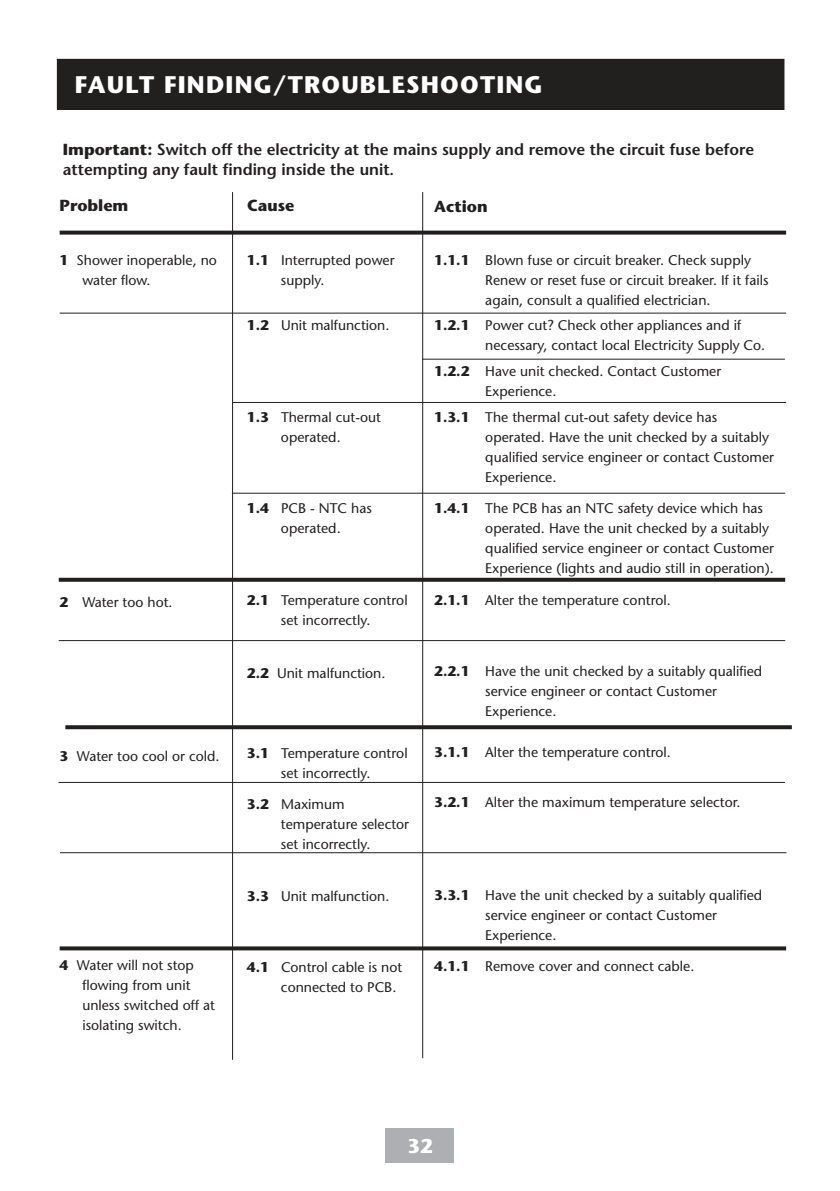
<style>
.page{position:relative;width:840px;height:1191px;background:#fff}
.page>*{position:absolute;margin:0;border:0;box-sizing:border-box;transform-origin:0 0}
.t1{font:700 24px "Stone Sans Std";letter-spacing:.05em;color:#fff}
.t2{font:700 20px "Stone Sans Std";color:#fff}
.t3{font:600 16px/20px "Stone Sans Std";color:#221f1f}
.t4{font:700 16px "Stone Sans Std";color:#221f1f}
.t5{font:500 14px/20px "Stone Sans Std";color:#221f1f}
.s1{font-weight:700}
</style>
<div class="page">
<div style="left:386px;top:1128px;width:68px;height:34px;background:#adafb2"></div>
<svg style="left:65px;top:725px;width:726px;height:4px;background:#2e2b2b"></svg>
<svg style="left:60px;top:946px;width:725px;height:4px;background:#383636"></svg>
<hr style="left:60px;top:313px;width:725px;height:1px;background:#221f1f">
<hr style="left:421px;top:359px;width:363px;height:1px;background:#221f1f">
<hr style="left:233px;top:402px;width:552px;height:1px;background:#221f1f">
<hr style="left:59px;top:640px;width:725px;height:1px;background:#221f1f">
<hr style="left:58px;top:782px;width:726px;height:1px;background:#221f1f">
<hr style="left:60px;top:852px;width:726px;height:1px;background:#221f1f">
<hr style="left:422px;top:192px;width:1px;height:866px;background:#221f1f">
<hr style="left:232px;top:192px;width:1px;height:867px;background:#221f1f">
<svg style="left:60px;top:231px;width:725px;height:4px;background:#373434"></svg>
<svg style="left:59px;top:578px;width:725px;height:4px;background:#2d2b2b"></svg>
<hr style="left:232px;top:493px;width:552px;height:1px;background:#221f1f">
<div style="left:57px;top:59px;width:726px;height:50px;background:#221f1f"></div>
<div style="left:57px;top:59px;width:727px;height:51px;border:1px solid #221f1f"></div>
<h1 class="t1" style="left:75px;top:75px;width:469px">FAULT FINDING/TROUBLESHOOTING</h1>
<p class="t3" style="left:63px;top:141px;width:692px"><span class="s1">Important:</span> Switch off the electricity at the mains supply and remove the circuit fuse before attempting any fault finding inside the unit.</p>
<p class="t4" style="left:60px;top:200px;width:70px">Problem</p>
<p class="t4" style="left:247px;top:200px;width:49px">Cause</p>
<p class="t4" style="left:434px;top:200px;width:55px">Action</p>
<p class="t5" style="left:82px;top:251px;width:136px;text-indent:-23px"><span class="s1">1</span> Shower inoperable, no water flow.</p>
<p class="t5" style="left:60px;top:594px;width:114px"><span class="s1">2</span> Water too hot.</p>
<p class="t5" style="left:60px;top:748px;width:161px"><span class="s1">3</span> Water too cool or cold.</p>
<p class="t5" style="left:82px;top:956px;width:134px;text-indent:-23px"><span class="s1">4</span> Water will not stop flowing from unit unless switched off at isolating switch.</p>
<p class="t5" style="left:281px;top:251px;width:115px;text-indent:-34px"><span class="s1">1.1</span> Interrupted power supply.</p>
<p class="t5" style="left:247px;top:317px;width:144px"><span class="s1">1.2</span> Unit malfunction.</p>
<p class="t5" style="left:247px;top:408px;width:135px;text-align:center"><span class="s1">1.3</span> Thermal cut-out operated.</p>
<p class="t5" style="left:247px;top:500px;width:126px;text-align:center"><span class="s1">1.4</span> PCB - NTC has operated.</p>
<p class="t5" style="left:247px;top:591px;width:162px;text-align:center"><span class="s1">2.1</span> Temperature control set incorrectly.</p>
<p class="t5" style="left:247px;top:665px;width:140px"><span class="s1">2.2</span> Unit malfunction.</p>
<p class="t5" style="left:247px;top:744px;width:162px;text-align:center"><span class="s1">3.1</span> Temperature control set incorrectly.</p>
<p class="t5" style="left:281px;top:796px;width:130px;text-indent:-34px"><span class="s1">3.2</span> Maximum temperature selector set incorrectly.</p>
<p class="t5" style="left:247px;top:887px;width:144px"><span class="s1">3.3</span> Unit malfunction.</p>
<p class="t5" style="left:281px;top:958px;width:123px;text-indent:-34px"><span class="s1">4.1</span> Control cable is not connected to PCB.</p>
<p class="t5" style="left:485px;top:251px;width:284px;text-indent:-51px"><span class="s1">1.1.1</span> Blown fuse or circuit breaker. Check supply<br>Renew or reset fuse or circuit breaker. If it fails again, consult a qualified electrician.</p>
<p class="t5" style="left:485px;top:317px;width:281px;text-indent:-51px"><span class="s1">1.2.1</span> Power cut? Check other appliances and if necessary, contact local Electricity Supply Co.</p>
<p class="t5" style="left:485px;top:363px;width:237px;text-indent:-51px"><span class="s1">1.2.2</span> Have unit checked. Contact Customer<br>Experience.</p>
<p class="t5" style="left:485px;top:408px;width:290px;text-indent:-51px"><span class="s1">1.3.1</span> The thermal cut-out safety device has operated. Have the unit checked by a suitably qualified service engineer or contact Customer Experience.</p>
<p class="t5" style="left:485px;top:500px;width:290px;text-indent:-51px"><span class="s1">1.4.1</span> The PCB has an NTC safety device which has operated. Have the unit checked by a suitably qualified service engineer or contact Customer Experience (lights and audio still in operation).</p>
<p class="t5" style="left:434px;top:591px;width:238px"><span class="s1">2.1.1</span> Alter the temperature control.</p>
<p class="t5" style="left:485px;top:662px;width:278px;text-indent:-51px"><span class="s1">2.2.1</span> Have the unit checked by a suitably qualified service engineer or contact Customer<br>Experience.</p>
<p class="t5" style="left:434px;top:744px;width:238px"><span class="s1">3.1.1</span> Alter the temperature control.</p>
<p class="t5" style="left:434px;top:793px;width:308px"><span class="s1">3.2.1</span> Alter the maximum temperature selector.</p>
<p class="t5" style="left:485px;top:886px;width:278px;text-indent:-51px"><span class="s1">3.3.1</span> Have the unit checked by a suitably qualified service engineer or contact Customer<br>Experience.</p>
<p class="t5" style="left:434px;top:957px;width:261px"><span class="s1">4.1.1</span> Remove cover and connect cable.</p>
<h2 class="t2" style="left:407px;top:1138px;width:27px">32</h2>
</div>
